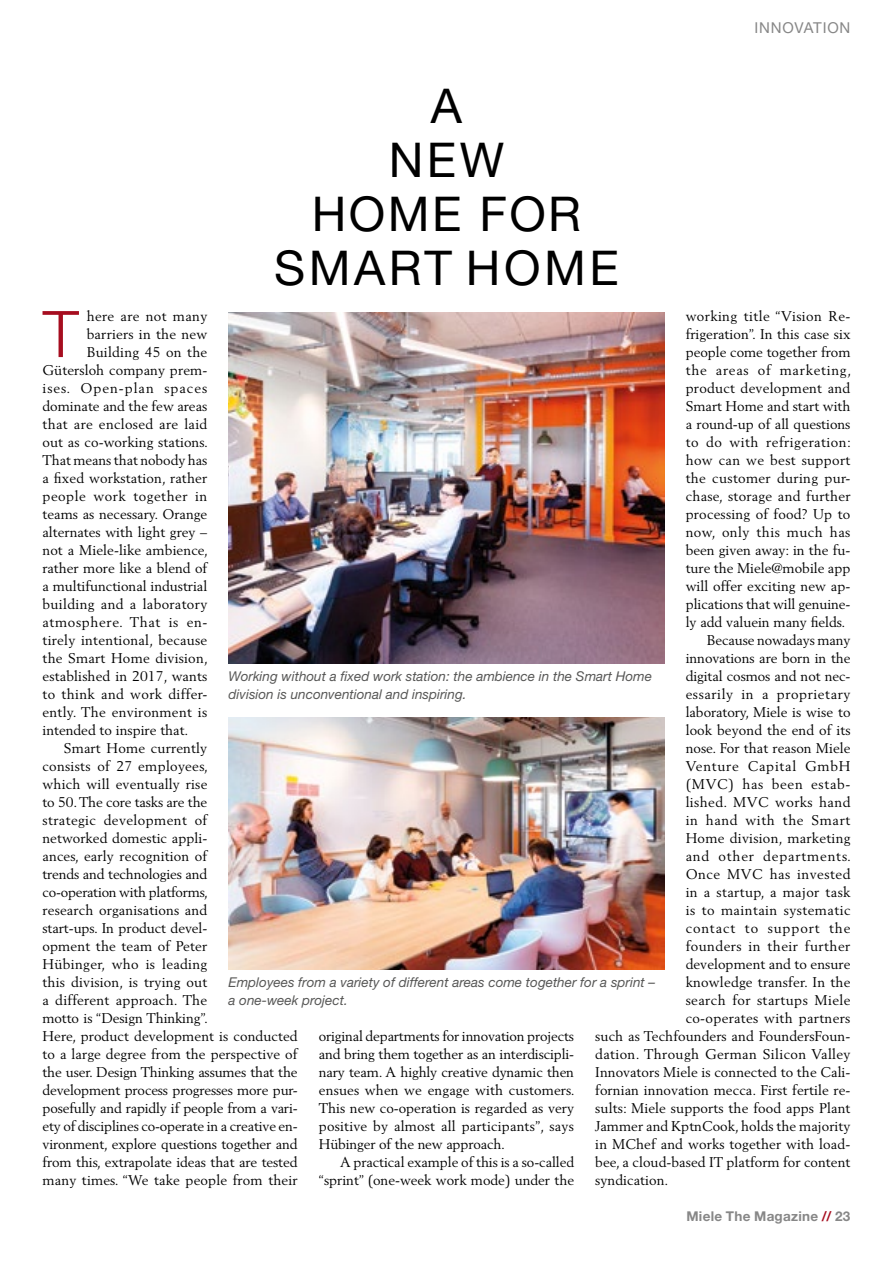
<style>
.page{position:relative;width:893px;height:1263px;background:#fff}
.page>*{position:absolute;margin:0;border:0;box-sizing:border-box;transform-origin:0 0}
.t1{font:300 64.35px "Helvetica Neue LT";color:#a60d1f}
.t2{font:48px/54px "Helvetica Neue LT";letter-spacing:.075em;color:#000;text-align:center}
.t3{font:15px "Helvetica Neue LT";letter-spacing:.055em;color:#878787}
.t4{font:13.95px/18px "Berling";letter-spacing:.005em;color:#000;text-align:justify}
.t5{font:13.95px "Berling";letter-spacing:.025em;color:#000}
.t6{font:13.95px "Berling";letter-spacing:.03em;color:#000}
.t7{font:13.95px "Berling";letter-spacing:.035em;color:#000}
.t8{font:13.95px "Berling";letter-spacing:.06em;color:#000}
.t9{font:13.95px "Berling";letter-spacing:.045em;color:#000}
.t10{font:13.95px "Berling";letter-spacing:.055em;color:#000}
.t11{font:13.95px "Berling";letter-spacing:-.015em;color:#000}
.t12{font:13.95px "Berling";letter-spacing:.04em;color:#000}
.t13{font:13.95px "Berling";letter-spacing:.07em;color:#000}
.t14{font:13.95px "Berling";letter-spacing:.05em;color:#000}
.t15{font:italic 13.5px/18px "Helvetica Neue LT";color:#575756}
.t16{font:700 13.5px "Helvetica Neue LT";letter-spacing:.02em;color:#878787}
.s1{color:#a60d1f}
</style>
<div class="page">
<img style="left:229px;top:312px;width:435px;height:351px">
<img style="left:229px;top:717px;width:435px;height:252px">
<h2 class="t2" style="left:274px;top:78px;width:346px">A<br>NEW<br>HOME FOR<br>SMART HOME</h2>
<p class="t3" style="left:755px;top:19px;width:97px">INNOVATION</p>
<h1 class="t1" style="left:43px;top:295px;width:37px">T</h1>
<p class="t5" style="left:87px;top:308px;width:122px">here are not many</p>
<p class="t6" style="left:686px;top:308px;width:166px">working title “Vision Re-</p>
<p class="t4" style="left:686px;top:325px;width:166px">frigeration”. In this case six</p>
<p class="t4" style="left:686px;top:343px;width:166px">people come together from</p>
<p class="t10" style="left:686px;top:362px;width:167px">the areas of marketing,</p>
<p class="t4" style="left:686px;top:379px;width:166px">product development and</p>
<p class="t4" style="left:686px;top:397px;width:166px">Smart Home and start with</p>
<p class="t4" style="left:686px;top:415px;width:166px">a round-up of all questions</p>
<p class="t7" style="left:686px;top:434px;width:167px">to do with refrigeration:</p>
<p class="t5" style="left:686px;top:452px;width:166px">how can we best support</p>
<p class="t5" style="left:686px;top:470px;width:166px">the customer during pur-</p>
<p class="t4" style="left:686px;top:487px;width:166px">chase, storage and further</p>
<p class="t4" style="left:686px;top:505px;width:166px">processing of food? Up to</p>
<p class="t6" style="left:686px;top:524px;width:166px">now, only this much has</p>
<p class="t4" style="left:686px;top:541px;width:166px">been given away: in the fu-</p>
<p class="t4" style="left:686px;top:559px;width:166px">ture the Miele@mobile app</p>
<p class="t4" style="left:686px;top:577px;width:166px">will offer exciting new ap-</p>
<p class="t4" style="left:686px;top:595px;width:166px">plications that will genuine-</p>
<p class="t4" style="left:686px;top:613px;width:161px">ly add valuein many fields.</p>
<p class="t4" style="left:707px;top:631px;width:145px">Because nowadays many</p>
<p class="t4" style="left:686px;top:649px;width:166px">innovations are born in the</p>
<p class="t4" style="left:686px;top:667px;width:166px">digital cosmos and not nec-</p>
<p class="t12" style="left:686px;top:686px;width:166px">essarily in a proprietary</p>
<p class="t4" style="left:686px;top:703px;width:166px">laboratory, Miele is wise to</p>
<p class="t4" style="left:686px;top:721px;width:166px">look beyond the end of its</p>
<p class="t4" style="left:686px;top:739px;width:166px">nose. For that reason Miele</p>
<p class="t10" style="left:686px;top:758px;width:166px">Venture Capital GmbH</p>
<p class="t14" style="left:686px;top:776px;width:166px">(MVC) has been estab-</p>
<p class="t6" style="left:686px;top:794px;width:166px">lished. MVC works hand</p>
<p class="t9" style="left:686px;top:812px;width:166px">in hand with the Smart</p>
<p class="t4" style="left:686px;top:829px;width:166px">Home division, marketing</p>
<p class="t8" style="left:686px;top:848px;width:167px">and other departments.</p>
<p class="t7" style="left:686px;top:866px;width:166px">Once MVC has invested</p>
<p class="t5" style="left:686px;top:884px;width:166px">in a startup, a major task</p>
<p class="t6" style="left:686px;top:902px;width:166px">is to maintain systematic</p>
<p class="t8" style="left:686px;top:920px;width:166px">contact to support the</p>
<p class="t7" style="left:686px;top:938px;width:166px">founders in their further</p>
<p class="t4" style="left:686px;top:955px;width:166px">development and to ensure</p>
<p class="t4" style="left:686px;top:973px;width:166px">knowledge transfer. In the</p>
<p class="t6" style="left:686px;top:992px;width:166px">search for startups Miele</p>
<p class="t5" style="left:686px;top:1010px;width:166px">co-operates with partners</p>
<p class="t4" style="left:595px;top:1027px;width:257px">such as Techfounders and FoundersFoun-</p>
<p class="t5" style="left:595px;top:1046px;width:257px">dation. Through German Silicon Valley</p>
<p class="t4" style="left:595px;top:1063px;width:257px">Innovators Miele is connected to the Cali-</p>
<p class="t4" style="left:595px;top:1081px;width:257px">fornian innovation mecca. First fertile re-</p>
<p class="t4" style="left:595px;top:1099px;width:257px">sults: Miele supports the food apps Plant</p>
<p class="t4" style="left:595px;top:1117px;width:257px">Jammer and KptnCook, holds the majority</p>
<p class="t4" style="left:595px;top:1135px;width:257px">in MChef and works together with load-</p>
<p class="t4" style="left:595px;top:1153px;width:257px">bee, a cloud-based IT platform for content</p>
<p class="t4" style="left:595px;top:1171px;width:75px">syndication.</p>
<p class="t4" style="left:87px;top:325px;width:122px">barriers in the new</p>
<p class="t4" style="left:87px;top:343px;width:122px">Building 45 on the</p>
<p class="t4" style="left:43px;top:361px;width:166px">Gütersloh company prem-</p>
<p class="t13" style="left:43px;top:380px;width:166px">ises. Open-plan spaces</p>
<p class="t4" style="left:43px;top:397px;width:166px">dominate and the few areas</p>
<p class="t5" style="left:43px;top:416px;width:166px">that are enclosed are laid</p>
<p class="t4" style="left:43px;top:433px;width:167px">out as co-working stations.</p>
<p class="t4" style="left:43px;top:451px;width:166px">That means that nobody has</p>
<p class="t4" style="left:43px;top:469px;width:166px">a fixed workstation, rather</p>
<p class="t7" style="left:43px;top:488px;width:166px">people work together in</p>
<p class="t4" style="left:43px;top:505px;width:166px">teams as necessary. Orange</p>
<p class="t4" style="left:43px;top:523px;width:166px">alternates with light grey –</p>
<p class="t4" style="left:43px;top:541px;width:167px">not a Miele-like ambience,</p>
<p class="t4" style="left:43px;top:559px;width:166px">rather more like a blend of</p>
<p class="t4" style="left:43px;top:577px;width:166px">a multifunctional industrial</p>
<p class="t5" style="left:43px;top:596px;width:166px">building and a laboratory</p>
<p class="t9" style="left:43px;top:614px;width:166px">atmosphere. That is en-</p>
<p class="t4" style="left:43px;top:631px;width:166px">tirely intentional, because</p>
<p class="t4" style="left:43px;top:649px;width:167px">the Smart Home division,</p>
<p class="t4" style="left:43px;top:667px;width:166px">established in 2017, wants</p>
<p class="t5" style="left:43px;top:686px;width:166px">to think and work differ-</p>
<p class="t4" style="left:43px;top:703px;width:166px">ently. The environment is</p>
<p class="t4" style="left:43px;top:721px;width:147px">intended to inspire that.</p>
<p class="t4" style="left:64px;top:739px;width:145px">Smart Home currently</p>
<p class="t4" style="left:43px;top:757px;width:167px">consists of 27 employees,</p>
<p class="t4" style="left:43px;top:775px;width:166px">which will eventually rise</p>
<p class="t4" style="left:43px;top:793px;width:166px">to 50. The core tasks are the</p>
<p class="t6" style="left:43px;top:812px;width:166px">strategic development of</p>
<p class="t4" style="left:43px;top:829px;width:166px">networked domestic appli-</p>
<p class="t4" style="left:43px;top:847px;width:166px">ances, early recognition of</p>
<p class="t4" style="left:43px;top:865px;width:166px">trends and technologies and</p>
<p class="t11" style="left:43px;top:884px;width:167px">co-operation with platforms,</p>
<p class="t4" style="left:43px;top:901px;width:166px">research organisations and</p>
<p class="t4" style="left:43px;top:919px;width:166px">start-ups. In product devel-</p>
<p class="t4" style="left:43px;top:937px;width:166px">opment the team of Peter</p>
<p class="t5" style="left:43px;top:956px;width:166px">Hübinger, who is leading</p>
<p class="t4" style="left:43px;top:973px;width:166px">this division, is trying out</p>
<p class="t4" style="left:43px;top:991px;width:166px">a different approach. The</p>
<p class="t4" style="left:43px;top:1009px;width:167px">motto is “Design Thinking”.</p>
<p class="t4" style="left:43px;top:1027px;width:257px">Here, product development is conducted</p>
<p class="t4" style="left:43px;top:1045px;width:256px">to a large degree from the perspective of</p>
<p class="t4" style="left:43px;top:1063px;width:257px">the user. Design Thinking assumes that the</p>
<p class="t4" style="left:43px;top:1081px;width:257px">development process progresses more pur-</p>
<p class="t4" style="left:43px;top:1099px;width:257px">posefully and rapidly if people from a vari-</p>
<p class="t4" style="left:43px;top:1117px;width:257px">ety of disciplines co-operate in a creative en-</p>
<p class="t4" style="left:43px;top:1135px;width:256px">vironment, explore questions together and</p>
<p class="t4" style="left:43px;top:1153px;width:256px">from this, extrapolate ideas that are tested</p>
<p class="t4" style="left:43px;top:1171px;width:257px">many times. “We take people from their</p>
<p class="t15" style="left:229px;top:667px;width:425px">Working without a fixed work station: the ambience in the Smart Home division is unconventional and inspiring.</p>
<p class="t15" style="left:229px;top:973px;width:428px">Employees from a variety of different areas come together for a sprint – a one-week project.</p>
<p class="t4" style="left:319px;top:1027px;width:257px">original departments for innovation projects and bring them together as an interdiscipli&shy;nary team. A highly creative dynamic then ensues when we engage with customers.<br>This new co-operation is regarded as very positive by almost all participants”, says Hübinger of the new approach.</p>
<p class="t4" style="left:319px;top:1153px;width:257px;text-align:right">A practical example of this is a so-called “sprint” (one-week work mode) under the</p>
<p class="t16" style="left:686px;top:1208px;width:165px">Miele The Magazine <span class="s1">//</span> 23</p>
</div>
